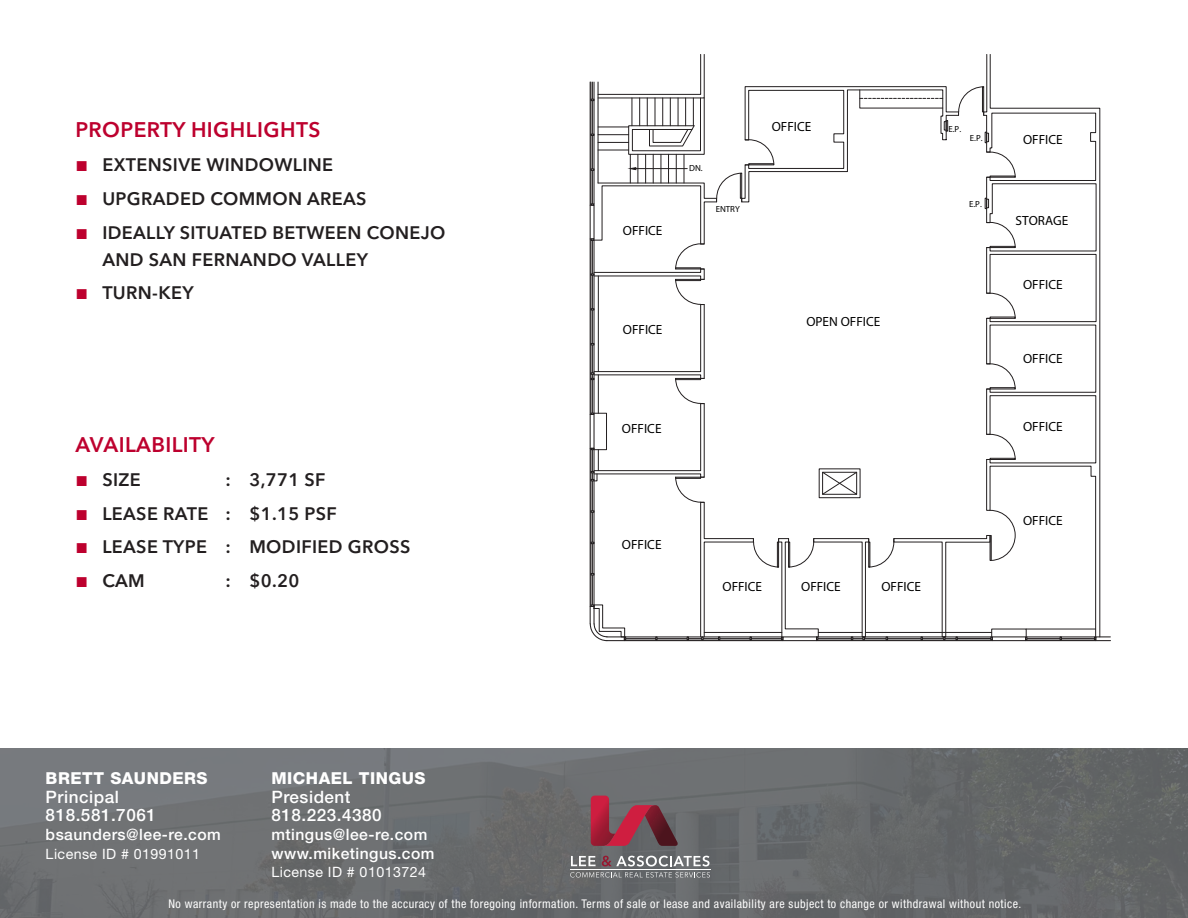
<style>
.page{position:relative;width:1188px;height:918px;background:#fff}
.page>*{position:absolute;margin:0;border:0;box-sizing:border-box;transform-origin:0 0}
.t1{font:600 21px "Avenir Next LT Pro";letter-spacing:.02em;color:#bd002e}
.t2{font:600 18px/27px "Avenir Next LT Pro";letter-spacing:.02em;color:#231f20}
.t3{font:500 17.1px/18.5px "Helvetica Neue LT Std";letter-spacing:.03em;color:#fff}
.t4{font:800 16.5px "Helvetica Neue LT Std";letter-spacing:.03em;color:#fff}
.t5{font:500 15.6px/18.5px "Helvetica Neue LT Std";letter-spacing:.03em;color:#fff}
.t6{font:14.25px "Helvetica Neue LT Std";letter-spacing:.03em;color:#fff}
.t7{font:13.35px "Karla";color:#000}
.t8{font:condensed 12px "Helvetica Neue LT Std";letter-spacing:.04em;color:#fff}
.t9{font:8.85px "Karla";color:#000}
.s1{font-family:"Franklin Gothic";font-weight:400;font-size:21px;color:#bd002e}
</style>
<div class="page">
<img style="left:0;top:748px;width:1188px;height:170px">
<svg style="left:571px;top:856px;width:25px;height:10px"></svg>
<svg style="left:602px;top:856px;width:108px;height:10px"></svg>
<svg style="left:570px;top:872px;width:140px;height:5px"></svg>
<svg style="left:591px;top:796px;width:87px;height:50px;background:#883f4e"></svg>
<hr style="left:571px;top:869px;width:140px;height:1px;background:#fff">
<svg style="left:1016px;top:107px;width:84px;height:530px"></svg>
<hr style="left:1027px;top:637px;width:67px;height:1px;background:#231f20">
<hr style="left:1026px;top:629px;width:70px;height:1px;background:#231f20">
<hr style="left:1027px;top:638px;width:33px;height:1px;background:#231f20">
<hr style="left:1061px;top:638px;width:33px;height:1px;background:#231f20">
<hr style="left:607px;top:640px;width:504px;height:1px;background:#231f20">
<svg style="left:1094px;top:636px;width:17px;height:6px"></svg>
<div style="left:992px;top:636px;width:34px;height:5px;border:1px solid #231f20"></div>
<svg style="left:589px;top:54px;width:427px;height:588px"></svg>
<hr style="left:636px;top:168px;width:51px;height:1px;background:#231f20">
<p class="t1" style="left:75px;top:117px;width:247px">PROPERTY HIGHLIGHTS</p>
<p class="t2" style="left:75px;top:151px;width:259px"><span class="s1">■</span> EXTENSIVE WINDOWLINE</p>
<p class="t2" style="left:75px;top:185px;width:293px"><span class="s1">■</span> UPGRADED COMMON AREAS</p>
<p class="t2" style="left:102px;top:219px;width:345px;text-indent:-27px"><span class="s1">■</span> IDEALLY SITUATED BETWEEN CONEJO<br>AND SAN FERNANDO VALLEY</p>
<p class="t2" style="left:75px;top:279px;width:120px"><span class="s1">■</span> TURN-KEY</p>
<p class="t1" style="left:75px;top:432px;width:141px">AVAILABILITY</p>
<p class="t2" style="left:75px;top:466px;width:67px"><span class="s1">■</span> SIZE</p>
<p class="t2" style="left:225px;top:466px;width:102px">: 3,771 SF</p>
<p class="t2" style="left:75px;top:500px;width:263px"><span class="s1">■</span> LEASE RATE : $1.15 PSF</p>
<p class="t2" style="left:75px;top:533px;width:337px"><span class="s1">■</span> LEASE TYPE : MODIFIED GROSS</p>
<p class="t2" style="left:75px;top:567px;width:71px"><span class="s1">■</span> CAM</p>
<p class="t2" style="left:225px;top:567px;width:76px">: $0.20</p>
<p class="t4" style="left:46px;top:769px;width:163px">BRETT SAUNDERS</p>
<p class="t3" style="left:46px;top:787px;width:112px">Principal<br>818.581.7061</p>
<p class="t5" style="left:46px;top:825px;width:177px">bsaunders@lee-re.com</p>
<p class="t6" style="left:46px;top:845px;width:156px">License ID # 01991011</p>
<p class="t4" style="left:271px;top:769px;width:156px">MICHAEL TINGUS</p>
<p class="t3" style="left:271px;top:787px;width:112px">President<br>818.223.4380</p>
<p class="t5" style="left:271px;top:825px;width:165px">mtingus@lee-re.com www.miketingus.com</p>
<p class="t6" style="left:271px;top:864px;width:156px">License ID # 01013724</p>
<p class="t7" style="left:623px;top:222px;width:41px">OFFICE</p>
<p class="t9" style="left:689px;top:163px;width:15px">DN.</p>
<p class="t9" style="left:716px;top:203px;width:26px">ENTRY</p>
<p class="t7" style="left:772px;top:118px;width:41px">OFFICE</p>
<p class="t7" style="left:623px;top:322px;width:41px">OFFICE</p>
<p class="t7" style="left:806px;top:313px;width:75px">OPEN OFFICE</p>
<p class="t7" style="left:622px;top:420px;width:41px">OFFICE</p>
<p class="t9" style="left:948px;top:124px;width:14px">E.P.</p>
<p class="t9" style="left:970px;top:133px;width:14px">E.P.</p>
<p class="t9" style="left:969px;top:199px;width:14px">E.P.</p>
<p class="t7" style="left:622px;top:536px;width:41px">OFFICE</p>
<p class="t7" style="left:723px;top:578px;width:41px">OFFICE</p>
<p class="t7" style="left:801px;top:578px;width:41px">OFFICE</p>
<p class="t7" style="left:881px;top:578px;width:41px">OFFICE</p>
<p class="t7" style="left:1023px;top:132px;width:41px">OFFICE</p>
<p class="t7" style="left:1016px;top:212px;width:54px">STORAGE</p>
<p class="t7" style="left:1023px;top:276px;width:41px">OFFICE</p>
<p class="t7" style="left:1023px;top:350px;width:41px">OFFICE</p>
<p class="t7" style="left:1023px;top:419px;width:41px">OFFICE</p>
<p class="t7" style="left:1023px;top:513px;width:41px">OFFICE</p>
<p class="t8" style="left:168px;top:897px;width:854px">No warranty or representation is made to the accuracy of the foregoing information. Terms of sale or lease and availability are subject to change or withdrawal without notice.</p>
</div>
